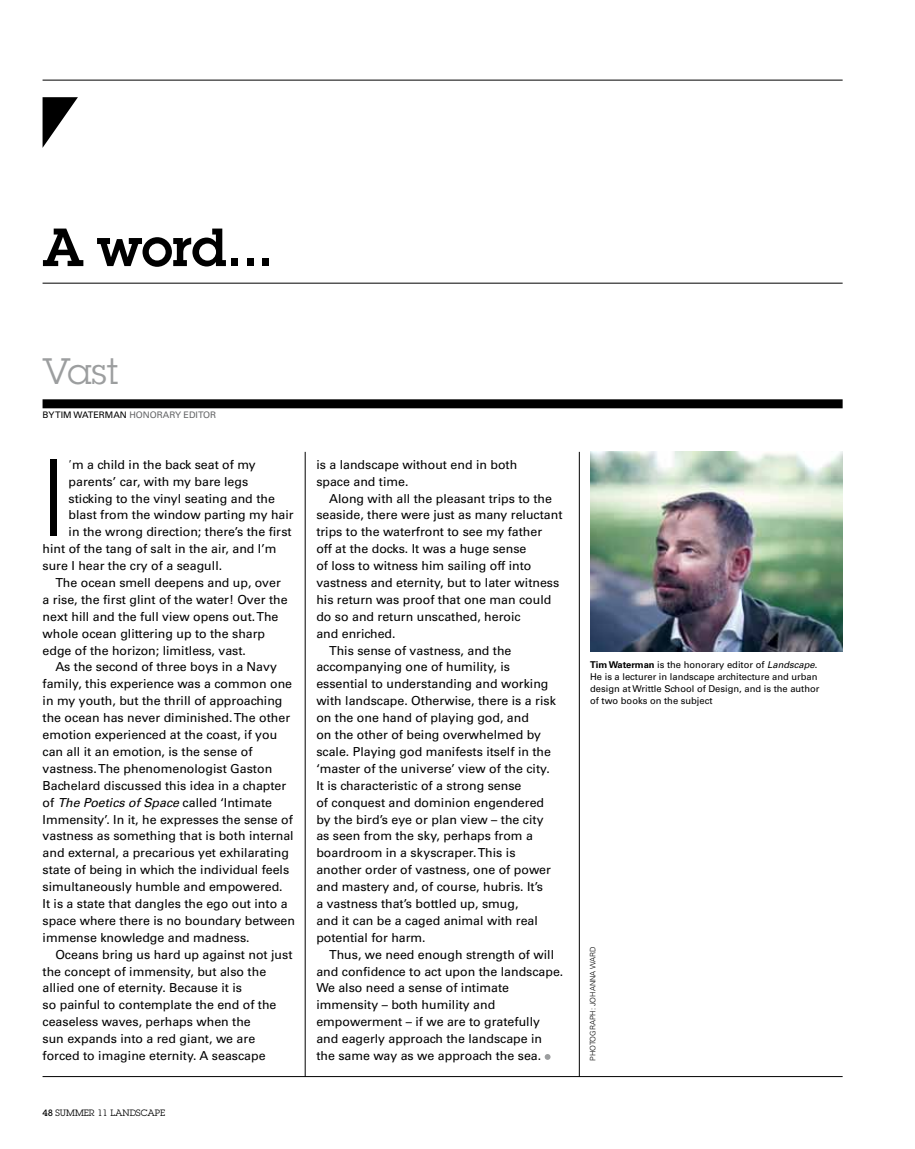
<style>
.page{position:relative;width:915px;height:1149px;background:#fff}
.page>*{position:absolute;margin:0;border:0;box-sizing:border-box;transform-origin:0 0}
.t1{font:300 105.9px "Univers LT Std";color:#000}
.t2{font:600 52.5px "Lubalin Graph";color:#000}
.t3{font:36px "Lubalin Graph";color:#9c9e9f}
.t4{font:12.3px/17px "Univers LT Std";color:#000}
.t5{font:9.3px/12px "Univers LT Std";color:#000}
.t6{font:9px "Univers LT Std";color:#000}
.t7{font:9px "Lubalin Graph";color:#000}
.t8{font:9px "Univers LT Std";color:#646567}
.t9{font:300 7.5px "Univers LT Std";color:#000}
.s1{color:#646567}
.s2{font-weight:300}
.s3{font-style:italic}
.s4{font-weight:500}
.s5{font-weight:700}
</style>
<div class="page">
<img style="left:590px;top:451px;width:252px;height:200px">
<hr style="left:43px;top:80px;width:799px;height:1px;background:#000">
<hr style="left:43px;top:283px;width:799px;height:1px;background:#000">
<hr style="left:43px;top:1075px;width:799px;height:1px;background:#000">
<svg style="left:43px;top:97px;width:35px;height:50px"></svg>
<hr style="left:579px;top:451px;width:1px;height:625px;background:#000">
<hr style="left:305px;top:451px;width:1px;height:625px;background:#000">
<div style="left:43px;top:399px;width:799px;height:9px;background:#000"></div>
<svg style="left:544px;top:1054px;width:6px;height:5px"></svg>
<h2 class="t2" style="left:43px;top:212px;width:232px">A word...</h2>
<h3 class="t3" style="left:43px;top:349px;width:77px">VAST</h3>
<p class="t6" style="left:43px;top:409px;width:101px">BY TIM WATERMAN <span class="s1">honorary</span></p>
<p class="t8" style="left:183px;top:409px;width:18px">editor</p>
<h1 class="t1" style="left:39px;top:435px;width:31px">I</h1>
<p class="t4" style="left:69px;top:456px;width:188px"><span class="s2">’</span>m a child in the back seat of my</p>
<p class="t4" style="left:69px;top:472px;width:181px">parents’ car, with my bare legs</p>
<p class="t4" style="left:69px;top:489px;width:208px">sticking to the vinyl seating and the</p>
<p class="t4" style="left:69px;top:506px;width:226px">blast from the window parting my hair</p>
<p class="t4" style="left:69px;top:523px;width:224px">in the wrong direction; there’s the first</p>
<p class="t4" style="left:43px;top:540px;width:235px">hint of the tang of salt in the air, and I’m</p>
<p class="t4" style="left:43px;top:557px;width:181px">sure I hear the cry of a seagull.</p>
<p class="t4" style="left:55px;top:574px;width:227px">The ocean smell deepens and up, over</p>
<p class="t4" style="left:43px;top:591px;width:246px">a rise, the first glint of the water! Over the</p>
<p class="t4" style="left:43px;top:608px;width:237px">next hill and the full view opens out. The</p>
<p class="t4" style="left:43px;top:624px;width:224px">whole ocean glittering up to the sharp</p>
<p class="t4" style="left:43px;top:641px;width:205px">edge of the horizon; limitless, vast.</p>
<p class="t4" style="left:55px;top:658px;width:223px">As the second of three boys in a Navy</p>
<p class="t4" style="left:43px;top:675px;width:251px">family, this experience was a common one</p>
<p class="t4" style="left:43px;top:692px;width:241px">in my youth, but the thrill of approaching</p>
<p class="t4" style="left:43px;top:709px;width:249px">the ocean has never diminished. The other</p>
<p class="t4" style="left:43px;top:726px;width:236px">emotion experienced at the coast, if you</p>
<p class="t4" style="left:43px;top:743px;width:211px">can all it an emotion, is the sense of</p>
<p class="t4" style="left:43px;top:759px;width:231px">vastness. The phenomenologist Gaston</p>
<p class="t4" style="left:43px;top:776px;width:245px">Bachelard discussed this idea in a chapter</p>
<p class="t4" style="left:43px;top:793px;width:231px">of <span class="s3">The Poetics of Space</span> called ‘Intimate</p>
<p class="t4" style="left:43px;top:810px;width:252px">Immensity’. In it, he expresses the sense of</p>
<p class="t4" style="left:43px;top:827px;width:252px">vastness as something that is both internal</p>
<p class="t4" style="left:43px;top:844px;width:248px">and external, a precarious yet exhilarating</p>
<p class="t4" style="left:43px;top:861px;width:248px">state of being in which the individual feels</p>
<p class="t4" style="left:43px;top:878px;width:241px">simultaneously humble and empowered.</p>
<p class="t4" style="left:43px;top:894px;width:246px">It is a state that dangles the ego out into a</p>
<p class="t4" style="left:43px;top:911px;width:254px">space where there is no boundary between</p>
<p class="t4" style="left:43px;top:928px;width:208px">immense knowledge and madness.</p>
<p class="t4" style="left:55px;top:945px;width:238px">Oceans bring us hard up against not just</p>
<p class="t4" style="left:43px;top:962px;width:225px">the concept of immensity, but also the</p>
<p class="t4" style="left:43px;top:979px;width:201px">allied one of eternity. Because it is</p>
<p class="t4" style="left:43px;top:996px;width:235px">so painful to contemplate the end of the</p>
<p class="t4" style="left:43px;top:1013px;width:210px">ceaseless waves, perhaps when the</p>
<p class="t4" style="left:43px;top:1030px;width:214px">sun expands into a red giant, we are</p>
<p class="t4" style="left:43px;top:1046px;width:224px">forced to imagine eternity. A seascape</p>
<p class="t7" style="left:43px;top:1106px;width:124px"><span class="s4">48</span> SUMMER 11 LANDSCAPE</p>
<p class="t4" style="left:316px;top:456px;width:202px">is a landscape without end in both space and time.</p>
<p class="t4" style="left:329px;top:489px;width:224px">Along with all the pleasant trips to the</p>
<p class="t4" style="left:316px;top:506px;width:247px">seaside, there were just as many reluctant</p>
<p class="t4" style="left:316px;top:523px;width:227px">trips to the waterfront to see my father</p>
<p class="t4" style="left:316px;top:540px;width:211px">off at the docks. It was a huge sense</p>
<p class="t4" style="left:316px;top:557px;width:216px">of loss to witness him sailing off into</p>
<p class="t4" style="left:316px;top:574px;width:244px">vastness and eternity, but to later witness</p>
<p class="t4" style="left:316px;top:591px;width:236px">his return was proof that one man could</p>
<p class="t4" style="left:316px;top:608px;width:206px">do so and return unscathed, heroic</p>
<p class="t4" style="left:316px;top:624px;width:81px">and enriched.</p>
<p class="t4" style="left:329px;top:641px;width:184px">This sense of vastness, and the</p>
<p class="t4" style="left:316px;top:658px;width:195px">accompanying one of humility, is</p>
<p class="t4" style="left:316px;top:675px;width:233px">essential to understanding and working</p>
<p class="t4" style="left:316px;top:692px;width:241px">with landscape. Otherwise, there is a risk</p>
<p class="t4" style="left:316px;top:709px;width:214px">on the one hand of playing god, and</p>
<p class="t4" style="left:316px;top:726px;width:226px">on the other of being overwhelmed by</p>
<p class="t4" style="left:316px;top:743px;width:236px">scale. Playing god manifests itself in the</p>
<p class="t4" style="left:316px;top:759px;width:235px">‘master of the universe’ view of the city.</p>
<p class="t4" style="left:316px;top:776px;width:206px">It is characteristic of a strong sense</p>
<p class="t4" style="left:316px;top:793px;width:229px">of conquest and dominion engendered</p>
<p class="t4" style="left:316px;top:810px;width:229px">by the bird’s eye or plan view – the city</p>
<p class="t4" style="left:316px;top:827px;width:218px">as seen from the sky, perhaps from a</p>
<p class="t4" style="left:316px;top:844px;width:201px">boardroom in a skyscraper. This is</p>
<p class="t4" style="left:316px;top:861px;width:236px">another order of vastness, one of power</p>
<p class="t4" style="left:316px;top:878px;width:228px">and mastery and, of course, hubris. It’s</p>
<p class="t4" style="left:316px;top:894px;width:203px">a vastness that’s bottled up, smug,</p>
<p class="t4" style="left:316px;top:911px;width:223px">and it can be a caged animal with real</p>
<p class="t4" style="left:316px;top:928px;width:111px">potential for harm.</p>
<p class="t4" style="left:329px;top:945px;width:226px">Thus, we need enough strength of will</p>
<p class="t4" style="left:316px;top:962px;width:248px">and confidence to act upon the landscape.</p>
<p class="t4" style="left:316px;top:979px;width:194px">We also need a sense of intimate</p>
<p class="t4" style="left:316px;top:996px;width:180px">immensity – both humility and</p>
<p class="t4" style="left:316px;top:1013px;width:225px">empowerment – if we are to gratefully</p>
<p class="t4" style="left:316px;top:1030px;width:227px">and eagerly approach the landscape in</p>
<p class="t4" style="left:316px;top:1046px;width:226px">the same way as we approach the sea.</p>
<p class="t5" style="left:590px;top:659px;width:231px"><span class="s5">Tim Waterman</span> is the honorary editor of <span class="s3">Landscape</span>.<br>He is a lecturer in landscape architecture and urban design at Writtle School of Design, and is the author of two books on the subject</p>
<p class="t9" style="left:588px;top:1060px;width:116px;rotate:-90deg">PHOTOGRAPH: JoHANNA WARD</p>
</div>
